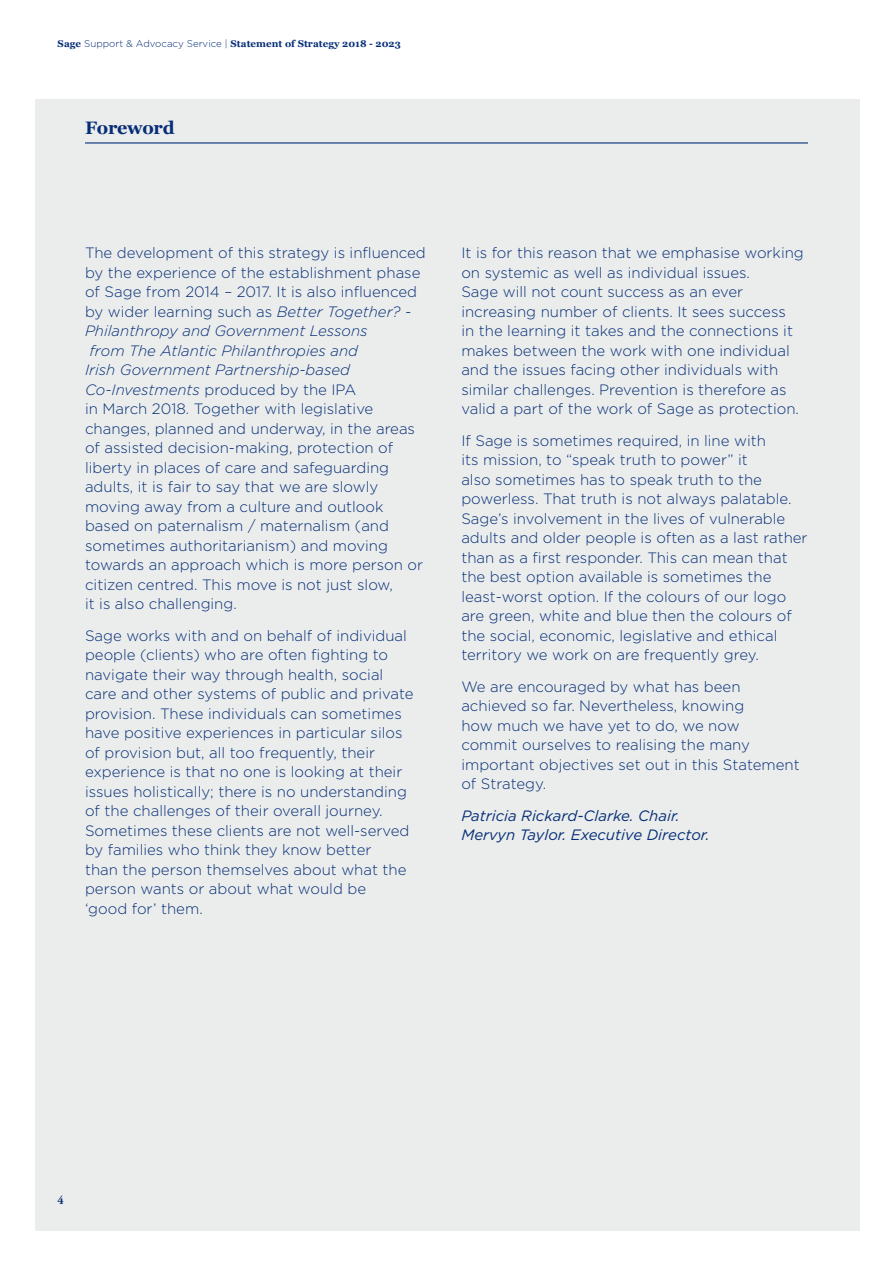
<style>
.page{position:relative;width:893px;height:1263px;background:#fff}
.page>*{position:absolute;margin:0;border:0;box-sizing:border-box;transform-origin:0 0}
.t1{font:700 18px "Georgia";letter-spacing:-.015em;color:#062e77}
.t2{font:300 15px/19.5px "Gotham Pro";color:#062e77}
.t3{font:italic 300 15px "Gotham Pro";color:#062e77}
.t4{font:italic 15px/19.5px "Gotham Pro";color:#062e77}
.t5{font:700 12px "Adobe Garamond Pro";color:#062e77}
.t6{font:700 9.75px "Georgia";letter-spacing:.005em;color:#062e77}
.s1{font-family:"Gotham Pro";font-weight:300}
.s2{font-style:italic}
</style>
<div class="page">
<div style="left:35px;top:99px;width:825px;height:1132px;background:#ebedec"></div>
<hr style="left:85px;top:142px;width:723px;height:2px;background:#062e77">
<p class="t6" style="left:58px;top:37px;width:345px">Sage <span class="s1">Support &amp; Advocacy Service |</span> Statement of Strategy 2018 - 2023</p>
<p class="t1" style="left:85px;top:114px;width:91px">Foreword</p>
<p class="t2" style="left:85px;top:243px;width:342px">The development of this strategy is influenced</p>
<p class="t2" style="left:85px;top:263px;width:337px">by the experience of the establishment phase</p>
<p class="t2" style="left:85px;top:282px;width:333px">of Sage from 2014 – 2017. It is also influenced</p>
<p class="t2" style="left:85px;top:302px;width:328px">by wider learning such as <span class="s2">Better Together? -</span></p>
<p class="t3" style="left:85px;top:323px;width:284px">Philanthropy and Government Lessons</p>
<p class="t3" style="left:90px;top:342px;width:270px">from The Atlantic Philanthropies and</p>
<p class="t3" style="left:85px;top:362px;width:266px">Irish Government Partnership-based</p>
<p class="t2" style="left:85px;top:380px;width:273px"><span class="s2">Co-Investments</span> produced by the IPA</p>
<p class="t2" style="left:85px;top:399px;width:290px">in March 2018. Together with legislative</p>
<p class="t2" style="left:85px;top:419px;width:332px">changes, planned and underway, in the areas</p>
<p class="t2" style="left:85px;top:438px;width:310px">of assisted decision-making, protection of</p>
<p class="t2" style="left:85px;top:458px;width:306px">liberty in places of care and safeguarding</p>
<p class="t2" style="left:85px;top:477px;width:295px">adults, it is fair to say that we are slowly</p>
<p class="t2" style="left:85px;top:497px;width:300px">moving away from a culture and outlook</p>
<p class="t2" style="left:85px;top:516px;width:306px">based on paternalism / maternalism (and</p>
<p class="t2" style="left:85px;top:536px;width:304px">sometimes authoritarianism) and moving</p>
<p class="t2" style="left:85px;top:555px;width:340px">towards an approach which is more person or</p>
<p class="t2" style="left:85px;top:575px;width:309px">citizen centred. This move is not just slow,</p>
<p class="t2" style="left:85px;top:594px;width:153px">it is also challenging.</p>
<p class="t2" style="left:85px;top:626px;width:330px">Sage works with and on behalf of individual people (clients) who are often fighting to navigate their way through health, social care and other systems of public and private provision. These individuals can sometimes have positive experiences in particular silos of provision but, all too frequently, their experience is that no one is looking at their issues holistically; there is no understanding of the challenges of their overall journey.<br>Sometimes these clients are not well-served by families who think they know better<br>than the person themselves about what the person wants or about what would be<br>‘good for’ them.</p>
<p class="t2" style="left:461px;top:243px;width:344px">It is for this reason that we emphasise working on systemic as well as individual issues.<br>Sage will not count success as an ever increasing number of clients. It sees success<br>in the learning it takes and the connections it makes between the work with one individual and the issues facing other individuals with similar challenges. Prevention is therefore as valid a part of the work of Sage as protection.</p>
<p class="t2" style="left:461px;top:431px;width:348px">If Sage is sometimes required, in line with<br>its mission, to “speak truth to power” it<br>also sometimes has to speak truth to the powerless. That truth is not always palatable.<br>Sage’s involvement in the lives of vulnerable adults and older people is often as a last rather than as a first responder. This can mean that the best option available is sometimes the least-worst option. If the colours of our logo are green, white and blue then the colours of the social, economic, legislative and ethical territory we work on are frequently grey.</p>
<p class="t2" style="left:461px;top:677px;width:340px">We are encouraged by what has been achieved so far. Nevertheless, knowing<br>how much we have yet to do, we now<br>commit ourselves to realising the many important objectives set out in this Statement of Strategy.</p>
<p class="t4" style="left:461px;top:806px;width:250px">Patricia Rickard-Clarke. Chair.<br>Mervyn Taylor. Executive Director.</p>
<p class="t5" style="left:58px;top:1193px;width:8px">4</p>
</div>
